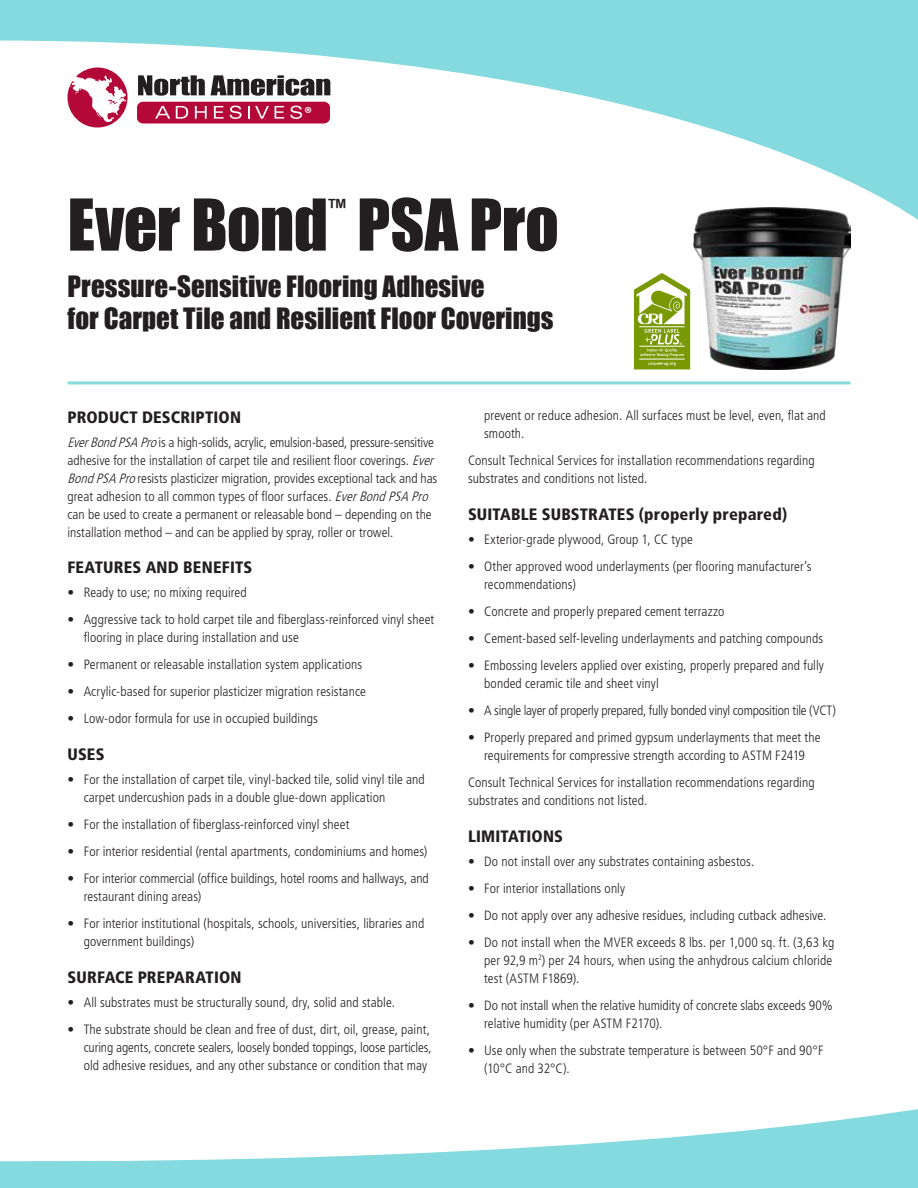
<style>
.page{position:relative;width:918px;height:1188px;background:#fff}
.page>*{position:absolute;margin:0;border:0;box-sizing:border-box;transform-origin:0 0}
.t1{font:66px "Impact";letter-spacing:-.005em;color:#231f20}
.t2{font:27px/32.4px "Impact";color:#231f20}
.t3{font:22.8px "Impact";color:#231f20}
.t4{font:700 17.7px "Myriad Pro";color:#fff}
.t5{font:900 condensed 16.5px "Frutiger LT Std";letter-spacing:.01em;color:#231f20}
.t6{font:300 condensed 13.5px/18px "Frutiger LT Std";letter-spacing:.005em;color:#231f20}
.t7{font:300 condensed 13.5px "Frutiger LT Std";letter-spacing:-.02em;color:#231f20}
.t8{font:700 3.3px "Arial";color:#fff}
.s1{font-style:italic}
</style>
<div class="page">
<svg style="left:0;top:0;width:918px;height:230px"></svg>
<svg style="left:0;top:1109px;width:918px;height:79px;fill:#84dade"></svg>
<div style="left:68px;top:68px;width:60px;height:60px;background:#b30838;border-radius:50%"></div>
<svg style="left:138px;top:75px;width:67px;height:21px"></svg>
<svg style="left:211px;top:75px;width:119px;height:21px"></svg>
<svg style="left:70px;top:75px;width:57px;height:47px"></svg>
<div style="left:137px;top:102px;width:193px;height:21px;background:#b30838;border-radius:6px"></div>
<svg style="left:155px;top:106px;width:15px;height:13px"></svg>
<svg style="left:176px;top:106px;width:12px;height:13px"></svg>
<svg style="left:195px;top:106px;width:12px;height:13px"></svg>
<svg style="left:214px;top:106px;width:10px;height:13px"></svg>
<svg style="left:230px;top:106px;width:12px;height:13px"></svg>
<svg style="left:248px;top:106px;width:21px;height:13px"></svg>
<svg style="left:275px;top:106px;width:9px;height:13px"></svg>
<svg style="left:290px;top:106px;width:12px;height:13px"></svg>
<svg style="left:64px;top:191px;width:268px;height:39px"></svg>
<svg style="left:354px;top:155px;width:210px;height:75px"></svg>
<hr style="left:68px;top:381px;width:782px;height:3px;background:#84dade">
<svg style="left:634px;top:273px;width:56px;height:96px"></svg>
<img style="left:694px;top:207px;width:156px;height:162px">
<h3 class="t4" style="left:304px;top:101px;width:10px">®</h3>
<h1 class="t1" style="left:68px;top:174px;width:493px">Ever Bond PSA Pro</h1>
<h3 class="t3" style="left:328px;top:190px;width:19px">™</h3>
<h2 class="t2" style="left:68px;top:269px;width:488px">Pressure-Sensitive Flooring Adhesive<br>for Carpet Tile and Resilient Floor Coverings</h2>
<p class="t8" style="left:680px;top:342px;width:4px">®</p>
<p class="t5" style="left:68px;top:407px;width:175px">PRODUCT DESCRIPTION</p>
<p class="t6" style="left:67px;top:433px;width:371px"><span class="s1">EverBondPSAPro</span>is a high-solids, acrylic, emulsion-based, pressure-sensitive adhesive for the installation of carpet tile and resilient floor coverings. <span class="s1">Ever BondPSAPro</span>resists plasticizer migration, provides exceptional tack and has great adhesion to all common types of floor surfaces. <span class="s1">EverBondPSAPro </span>can be used to create a permanent or releasable bond – depending on the installation method – and can be applied by spray, roller or trowel.</p>
<p class="t5" style="left:68px;top:558px;width:186px">FEATURES AND BENEFITS</p>
<p class="t6" style="left:68px;top:584px;width:181px">• Ready to use; no mixing required</p>
<p class="t6" style="left:84px;top:611px;width:352px;text-indent:-16px">• Aggressive tack to hold carpet tile and fiberglass-reinforced vinyl sheet flooring in place during installation and use</p>
<p class="t6" style="left:68px;top:656px;width:296px">• Permanent or releasable installation system applications</p>
<p class="t6" style="left:68px;top:683px;width:300px">• Acrylic-based for superior plasticizer migration resistance</p>
<p class="t6" style="left:68px;top:710px;width:252px">• Low-odor formula for use in occupied buildings</p>
<p class="t5" style="left:68px;top:744px;width:39px">USES</p>
<p class="t6" style="left:84px;top:771px;width:343px;text-indent:-16px">• For the installation of carpet tile, vinyl-backed tile, solid vinyl tile and carpet undercushion pads in a double glue-down application</p>
<p class="t6" style="left:68px;top:816px;width:283px">• For the installation of fiberglass-reinforced vinyl sheet</p>
<p class="t6" style="left:68px;top:843px;width:361px">• For interior residential (rental apartments, condominiums and homes)</p>
<p class="t6" style="left:84px;top:870px;width:347px;text-indent:-16px">• For interior commercial (office buildings, hotel rooms and hallways, and restaurant dining areas)</p>
<p class="t6" style="left:84px;top:915px;width:342px;text-indent:-16px">• For interior institutional (hospitals, schools, universities, libraries and government buildings)</p>
<p class="t5" style="left:68px;top:967px;width:176px">SURFACE PREPARATION</p>
<p class="t6" style="left:68px;top:993px;width:329px">• All substrates must be structurally sound, dry, solid and stable.</p>
<p class="t6" style="left:84px;top:1020px;width:350px;text-indent:-16px">• The substrate should be clean and free of dust, dirt, oil, grease, paint, curing agents, concrete sealers, loosely bonded toppings, loose particles, old adhesive residues, and any other substance or condition that may</p>
<p class="t6" style="left:484px;top:407px;width:343px">prevent or reduce adhesion. All surfaces must be level, even, flat and smooth.</p>
<p class="t6" style="left:468px;top:452px;width:348px">Consult Technical Services for installation recommendations regarding substrates and conditions not listed.</p>
<p class="t5" style="left:468px;top:504px;width:321px">SUITABLE SUBSTRATES (properly prepared)</p>
<p class="t6" style="left:468px;top:531px;width:227px">• Exterior-grade plywood, Group 1, CC type</p>
<p class="t6" style="left:484px;top:558px;width:329px;text-indent:-16px">• Other approved wood underlayments (per flooring manufacturer’s recommendations)</p>
<p class="t6" style="left:468px;top:603px;width:258px">• Concrete and properly prepared cement terrazzo</p>
<p class="t6" style="left:468px;top:630px;width:357px">• Cement-based self-leveling underlayments and patching compounds</p>
<p class="t6" style="left:484px;top:657px;width:341px;text-indent:-16px">• Embossing levelers applied over existing, properly prepared and fully bonded ceramic tile and sheet vinyl</p>
<p class="t7" style="left:468px;top:703px;width:369px">• A single layer of properly prepared, fully bonded vinyl composition tile (VCT)</p>
<p class="t6" style="left:468px;top:729px;width:354px;text-align:center">• Properly prepared and primed gypsum underlayments that meet the requirements for compressive strength according to ASTM F2419</p>
<p class="t6" style="left:468px;top:774px;width:348px">Consult Technical Services for installation recommendations regarding substrates and conditions not listed.</p>
<p class="t5" style="left:468px;top:826px;width:97px">LIMITATIONS</p>
<p class="t6" style="left:468px;top:852px;width:288px">• Do not install over any substrates containing asbestos.</p>
<p class="t6" style="left:468px;top:879px;width:159px">• For interior installations only</p>
<p class="t6" style="left:468px;top:906px;width:360px">• Do not apply over any adhesive residues, including cutback adhesive.</p>
<p class="t6" style="left:484px;top:933px;width:352px;text-indent:-16px">• Do not install when the MVER exceeds 8 lbs. per 1,000 sq. ft. (3,63 kg per 92,9 m<sup>2</sup>) per 24 hours, when using the anhydrous calcium chloride test (ASTM F1869).</p>
<p class="t6" style="left:484px;top:996px;width:350px;text-indent:-16px">• Do not install when the relative humidity of concrete slabs exceeds 90% relative humidity (per ASTM F2170).</p>
<p class="t6" style="left:484px;top:1041px;width:341px;text-indent:-16px">• Use only when the substrate temperature is between 50°F and 90°F (10°C and 32°C).</p>
</div>
